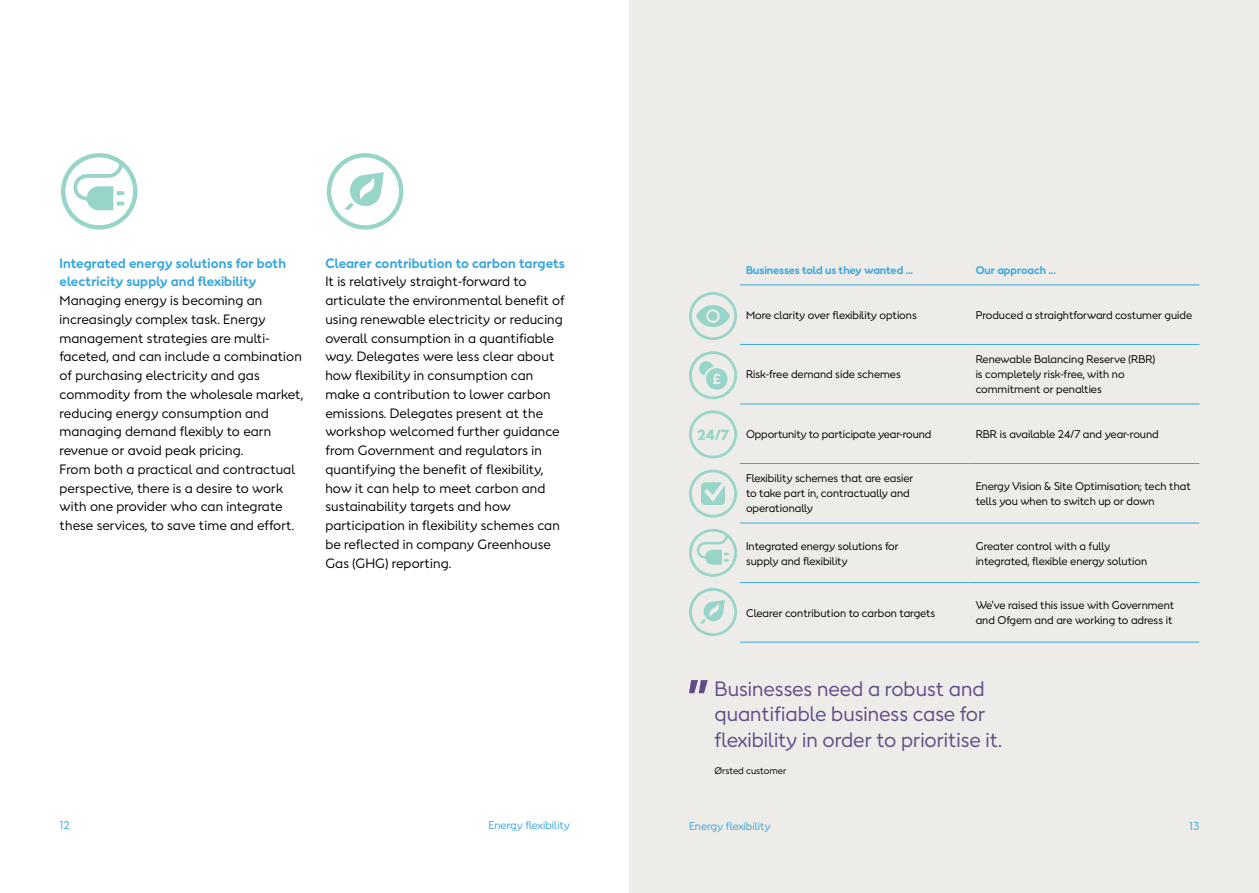
<style>
.page{position:relative;width:1259px;height:893px;background:#fff}
.page>*{position:absolute;margin:0;border:0;box-sizing:border-box;transform-origin:0 0}
.t1{font:19.5px/25.5px "Orsted Sans";color:#614c88}
.t2{font:12.75px/18.8px "Orsted Sans";letter-spacing:.01em;color:#000}
.t3{font:700 12.75px/18.8px "Orsted Sans";letter-spacing:.01em;color:#39a8df}
.t4{font:10.5px/15px "Orsted Sans";color:#000}
.t5{font:700 10.5px "Orsted Sans";color:#39a8df}
.t6{font:10.5px "Orsted Sans";color:#39a8df}
.t7{font:9px "Orsted Sans";color:#000}
</style>
<div class="page">
<div style="left:629px;top:0;width:630px;height:893px;background:#eeece8"></div>
<hr style="left:740px;top:285px;width:229px;height:1px;background:#39a8df">
<hr style="left:969px;top:285px;width:230px;height:1px;background:#39a8df">
<hr style="left:740px;top:344px;width:229px;height:1px;background:#39a8df">
<hr style="left:969px;top:344px;width:230px;height:1px;background:#39a8df">
<hr style="left:740px;top:404px;width:229px;height:1px;background:#39a8df">
<hr style="left:969px;top:404px;width:230px;height:1px;background:#39a8df">
<hr style="left:740px;top:463px;width:229px;height:1px;background:#39a8df">
<hr style="left:969px;top:463px;width:230px;height:1px;background:#39a8df">
<hr style="left:740px;top:523px;width:229px;height:1px;background:#39a8df">
<hr style="left:969px;top:523px;width:230px;height:1px;background:#39a8df">
<hr style="left:740px;top:582px;width:229px;height:1px;background:#39a8df">
<hr style="left:969px;top:582px;width:230px;height:1px;background:#39a8df">
<hr style="left:740px;top:642px;width:229px;height:1px;background:#39a8df">
<hr style="left:969px;top:642px;width:230px;height:1px;background:#39a8df">
<svg style="left:689px;top:680px;width:19px;height:13px"></svg>
<svg style="left:327px;top:153px;width:76px;height:77px"></svg>
<svg style="left:61px;top:153px;width:76px;height:77px"></svg>
<svg style="left:689px;top:410px;width:48px;height:48px"></svg>
<svg style="left:689px;top:470px;width:48px;height:48px"></svg>
<svg style="left:689px;top:588px;width:48px;height:48px"></svg>
<svg style="left:689px;top:529px;width:48px;height:48px"></svg>
<svg style="left:689px;top:292px;width:48px;height:48px"></svg>
<div style="left:708px;top:311px;width:10px;height:10px;background:#97d5c9;border-radius:50%"></div>
<svg style="left:689px;top:351px;width:48px;height:48px"></svg>
<p class="t3" style="left:60px;top:254px;width:228px">Integrated energy solutions for both electricity supply and flexibility</p>
<p class="t2" style="left:60px;top:291px;width:245px">Managing energy is becoming an increasingly complex task. Energy management strategies are multi&shy;faceted, and can include a combination of purchasing electricity and gas commodity from the wholesale market, reducing energy consumption and managing demand flexibly to earn revenue or avoid peak pricing.<br>From both a practical and contractual perspective, there is a desire to work with one provider who can integrate these services, to save time and effort.</p>
<p class="t3" style="left:325px;top:254px;width:241px">Clearer contribution to carbon targets</p>
<p class="t2" style="left:325px;top:272px;width:241px">It is relatively straight-forward to articulate the environmental benefit of using renewable electricity or reducing overall consumption in a quantifiable way. Delegates were less clear about how flexibility in consumption can make a contribution to lower carbon emissions. Delegates present at the workshop welcomed further guidance from Government and regulators in quantifying the benefit of flexibility, how it can help to meet carbon and sustainability targets and how participation in flexibility schemes can be reflected in company Greenhouse Gas (GHG) reporting.</p>
<p class="t6" style="left:60px;top:818px;width:12px">12</p>
<p class="t6" style="left:488px;top:818px;width:83px">Energy flexibility</p>
<p class="t5" style="left:746px;top:263px;width:169px">Businesses told us they wanted ...</p>
<p class="t5" style="left:975px;top:263px;width:82px">Our approach ...</p>
<p class="t4" style="left:746px;top:307px;width:172px">More clarity over flexibility options</p>
<p class="t4" style="left:975px;top:307px;width:218px">Produced a straightforward costumer guide</p>
<p class="t4" style="left:746px;top:367px;width:156px">Risk-free demand side schemes</p>
<p class="t4" style="left:975px;top:352px;width:181px">Renewable Balancing Reserve (RBR) is completely risk-free, with no commitment or penalties</p>
<p class="t4" style="left:746px;top:426px;width:187px">Opportunity to participate year-round</p>
<p class="t4" style="left:975px;top:426px;width:185px">RBR is available 24/7 and year-round</p>
<p class="t4" style="left:746px;top:471px;width:169px">Flexibility schemes that are easier to take part in, contractually and operationally</p>
<p class="t4" style="left:975px;top:479px;width:217px">Energy Vision &amp; Site Optimisation; tech that tells you when to switch up or down</p>
<p class="t4" style="left:746px;top:538px;width:154px">Integrated energy solutions for supply and flexibility</p>
<p class="t4" style="left:975px;top:538px;width:173px">Greater control with a fully integrated, flexible energy solution</p>
<p class="t4" style="left:746px;top:605px;width:191px">Clearer contribution to carbon targets</p>
<p class="t4" style="left:975px;top:598px;width:200px">We've raised this issue with Government and Ofgem and are working to adress it</p>
<h1 class="t1" style="left:714px;top:676px;width:289px">Businesses need a robust and quantifiable business case for flexibility in order to prioritise it.</h1>
<p class="t7" style="left:714px;top:764px;width:73px">Ørsted customer</p>
<p class="t6" style="left:689px;top:819px;width:83px">Energy flexibility</p>
<p class="t6" style="left:1189px;top:819px;width:12px">13</p>
</div>
